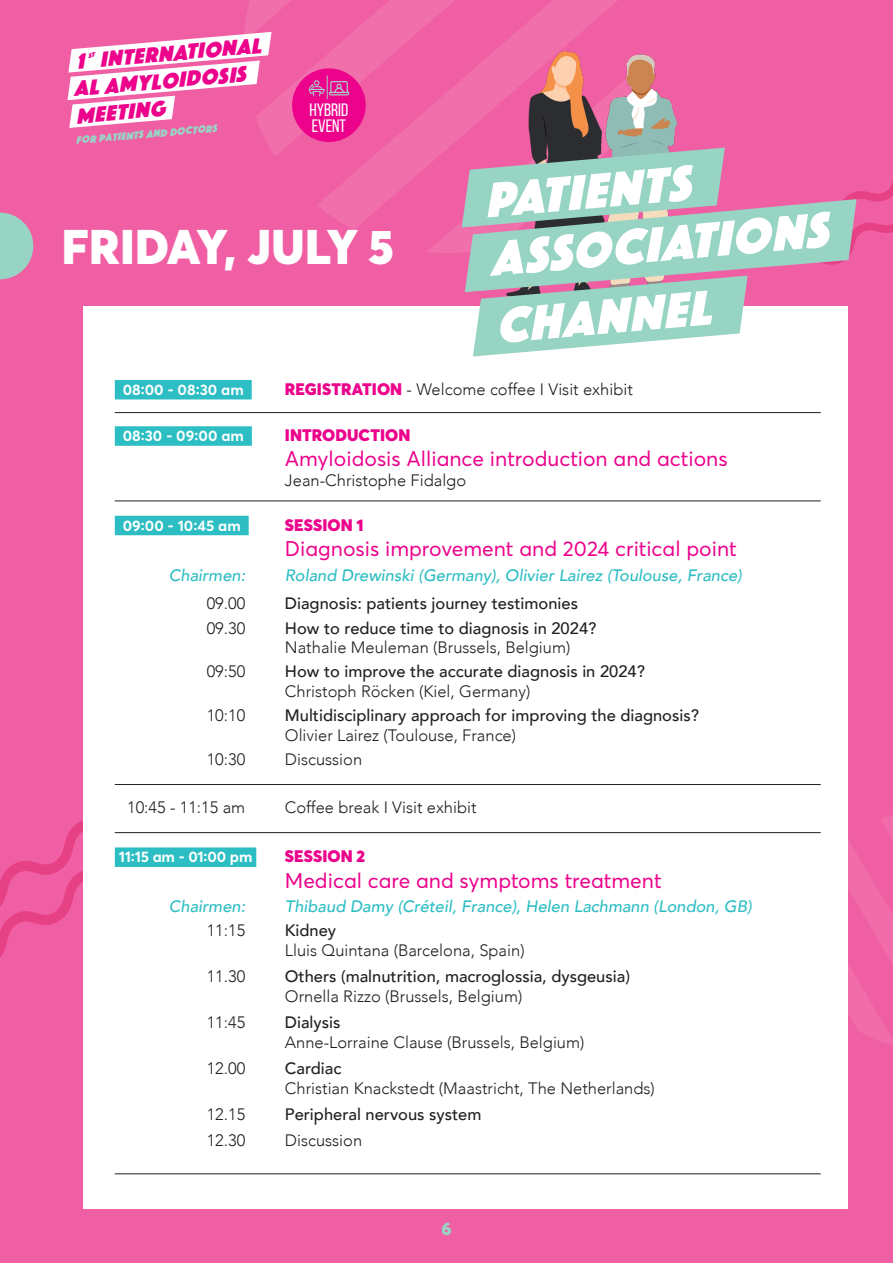
<style>
.page{position:relative;width:893px;height:1263px;background:#f05ea3}
.page>*{position:absolute;margin:0;border:0;box-sizing:border-box;transform-origin:0 0}
.t1{font:italic 51px "Phosphate Solid";color:#fff}
.t2{font:900 48px "Averta";letter-spacing:.005em;color:#fff}
.t3{font:italic 22.5px "Phosphate Solid";color:#ed028c}
.t4{font:21px "Averta";color:#ed028c}
.t5{font:18px/16.5px "Bebas Neue";color:#fff}
.t6{font:900 18px "Averta";color:#98d4c4}
.t7{font:300 16.5px/19.8px "Avenir";color:#231f20}
.t8{font:500 16.5px/19.8px "Avenir";color:#231f20}
.t9{font:italic 500 16.5px "Avenir";color:#2dbec4}
.t10{font:900 16.5px "Averta";letter-spacing:.005em;color:#ed028c}
.t11{font:700 15px "Averta";color:#fff}
.t12{font:italic 10.8px "Phosphate Solid";color:#98d4c4}
.s1{font-family:"Averta";font-weight:900;color:#ed028c}
.s2{font-weight:500}
.s3{font-weight:300}
</style>
<div class="page">
<svg style="left:0;top:820px;width:83px;height:137px"></svg>
<svg style="left:848px;top:815px;width:45px;height:230px"></svg>
<div style="left:83px;top:306px;width:765px;height:903px;background:#fff"></div>
<svg style="left:0;top:213px;width:33px;height:66px"></svg>
<div style="left:115px;top:380px;width:137px;height:19px;background:#2dbec4"></div>
<hr style="left:115px;top:412px;width:706px;height:1px;background:#231f20">
<div style="left:115px;top:426px;width:137px;height:20px;background:#2dbec4"></div>
<hr style="left:115px;top:500px;width:706px;height:1px;background:#231f20">
<div style="left:115px;top:516px;width:134px;height:19px;background:#2dbec4"></div>
<hr style="left:115px;top:784px;width:706px;height:1px;background:#231f20">
<hr style="left:115px;top:832px;width:706px;height:1px;background:#231f20">
<div style="left:115px;top:847px;width:141px;height:20px;background:#2dbec4"></div>
<hr style="left:115px;top:1173px;width:706px;height:1px;background:#231f20">
<svg style="left:67px;top:0;width:826px;height:356px"></svg>
<p class="t3" style="left:75px;top:46px;width:186px;rotate:-5deg">1 INTERNATIONAL</p>
<p class="t3" style="left:72px;top:73px;width:174px;rotate:-5deg">AL Amyloidosis</p>
<p class="t3" style="left:75px;top:100px;width:90px;rotate:-5deg">Meeting</p>
<p class="t12" style="left:75px;top:133px;width:143px;rotate:-5deg">for patients and doctors</p>
<p class="t5" style="left:309px;top:101px;width:40px">HYBRID<br>EVENT</p>
<p class="t2" style="left:62px;top:216px;width:334px">FRIDAY, JULY 5</p>
<p class="t1" style="left:481px;top:165px;width:207px;rotate:-5deg">PATIENTS</p>
<p class="t1" style="left:486px;top:223px;width:340px;rotate:-5deg">ASSOCIATIONS</p>
<p class="t1" style="left:492px;top:290px;width:216px;rotate:-5deg">chanNel</p>
<p class="t11" style="left:123px;top:380px;width:123px">08:00 - 08:30 am</p>
<p class="t7" style="left:285px;top:379px;width:349px"><span class="s1">REGISTRATION</span> - Welcome coffee I Visit exhibit</p>
<p class="t11" style="left:123px;top:426px;width:123px">08:30 - 09:00 am</p>
<p class="t10" style="left:285px;top:425px;width:127px">INTRODUCTION</p>
<p class="t4" style="left:285px;top:446px;width:444px">Amyloidosis Alliance introduction and actions</p>
<p class="t7" style="left:285px;top:471px;width:183px">Jean-Christophe Fidalgo</p>
<p class="t11" style="left:123px;top:516px;width:120px">09:00 - 10:45 am</p>
<p class="t10" style="left:285px;top:514px;width:80px">SESSION 1</p>
<p class="t4" style="left:285px;top:535px;width:453px">Diagnosis improvement and 2024 critical point</p>
<p class="t9" style="left:169px;top:566px;width:78px">Chairmen:</p>
<p class="t9" style="left:285px;top:566px;width:458px">Roland Drewinski (Germany), Olivier Lairez (Toulouse, France)</p>
<p class="t7" style="left:207px;top:594px;width:40px">09.00</p>
<p class="t8" style="left:285px;top:593px;width:295px">Diagnosis: patients journey testimonies</p>
<p class="t7" style="left:207px;top:618px;width:40px">09.30</p>
<p class="t7" style="left:285px;top:618px;width:313px"><span class="s2">How to reduce time to diagnosis in 2024?<br></span>Nathalie Meuleman (Brussels, Belgium)</p>
<p class="t7" style="left:207px;top:662px;width:40px">09:50</p>
<p class="t8" style="left:285px;top:661px;width:362px">How to improve the accurate diagnosis in 2024?<br><span class="s3">Christoph Röcken (Kiel, Germany)</span></p>
<p class="t7" style="left:207px;top:706px;width:40px">10:10</p>
<p class="t8" style="left:285px;top:705px;width:416px">Multidisciplinary approach for improving the diagnosis?<br><span class="s3">Olivier Lairez (Toulouse, France)</span></p>
<p class="t7" style="left:207px;top:749px;width:40px">10:30</p>
<p class="t7" style="left:285px;top:749px;width:79px">Discussion</p>
<p class="t7" style="left:127px;top:798px;width:120px">10:45 - 11:15 am</p>
<p class="t7" style="left:285px;top:798px;width:193px">Coffee break I Visit exhibit</p>
<p class="t11" style="left:119px;top:848px;width:135px">11:15 am - 01:00 pm</p>
<p class="t10" style="left:285px;top:846px;width:82px">SESSION 2</p>
<p class="t4" style="left:285px;top:867px;width:378px">Medical care and symptoms treatment</p>
<p class="t9" style="left:169px;top:896px;width:78px">Chairmen:</p>
<p class="t9" style="left:285px;top:896px;width:468px">Thibaud Damy (Créteil, France), Helen Lachmann (London, GB)</p>
<p class="t7" style="left:207px;top:920px;width:40px">11:15</p>
<p class="t7" style="left:285px;top:920px;width:241px"><span class="s2">Kidney<br></span>Lluis Quintana (Barcelona, Spain)</p>
<p class="t7" style="left:207px;top:966px;width:40px">11.30</p>
<p class="t8" style="left:285px;top:965px;width:346px">Others (malnutrition, macroglossia, dysgeusia)<br><span class="s3">Ornella Rizzo (Brussels, Belgium)</span></p>
<p class="t7" style="left:207px;top:1012px;width:40px">11:45</p>
<p class="t7" style="left:285px;top:1012px;width:301px"><span class="s2">Dialysis<br></span>Anne-Lorraine Clause (Brussels, Belgium)</p>
<p class="t7" style="left:207px;top:1058px;width:40px">12.00</p>
<p class="t7" style="left:285px;top:1058px;width:371px"><span class="s2">Cardiac<br></span>Christian Knackstedt (Maastricht, The Netherlands)</p>
<p class="t7" style="left:207px;top:1104px;width:40px">12.15</p>
<p class="t8" style="left:285px;top:1103px;width:198px">Peripheral nervous system</p>
<p class="t7" style="left:207px;top:1130px;width:40px">12.30</p>
<p class="t7" style="left:285px;top:1130px;width:79px">Discussion</p>
<p class="t6" style="left:441px;top:1216px;width:12px">6</p>
</div>
